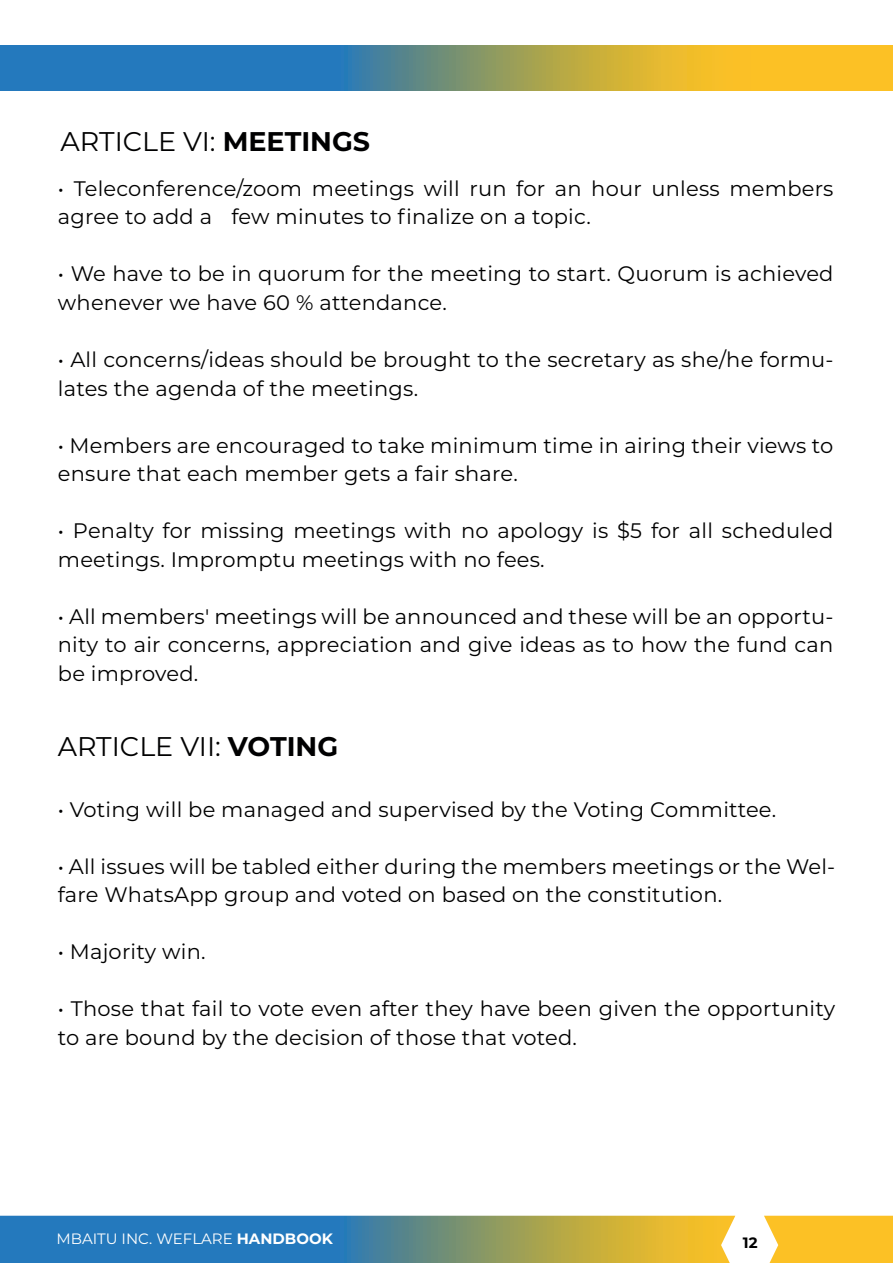
<style>
.page{position:relative;width:893px;height:1263px;background:#fff}
.page>*{position:absolute;margin:0;border:0;box-sizing:border-box;transform-origin:0 0}
.t1{font:27px "Montserrat";color:#000001}
.t2{font:21px/28.5px "Montserrat";letter-spacing:.01em;color:#000001}
.t3{font:15px "Montserrat";color:#fff}
.t4{font:700 15px "Montserrat";color:#000001}
.s1{font-weight:700}
</style>
<div class="page">
<svg style="left:0;top:46px;width:893px;height:44px;background:#819776"></svg>
<svg style="left:0;top:1216px;width:893px;height:47px;background:#819a81"></svg>
<p class="t1" style="left:61px;top:123px;width:311px">ARTICLE VI: <span class="s1">MEETINGS</span></p>
<p class="t2" style="left:58px;top:174px;width:777px">• Teleconference/zoom meetings will run for an hour unless members agree to add a few minutes to finalize on a topic.</p>
<p class="t2" style="left:58px;top:259px;width:777px">• We have to be in quorum for the meeting to start. Quorum is achieved whenever we have 60 % attendance.</p>
<p class="t2" style="left:58px;top:345px;width:777px">• All concerns/ideas should be brought to the secretary as she/he formu&shy;lates the agenda of the meetings.</p>
<p class="t2" style="left:58px;top:430px;width:777px">• Members are encouraged to take minimum time in airing their views to ensure that each member gets a fair share.</p>
<p class="t2" style="left:58px;top:515px;width:777px">• Penalty for missing meetings with no apology is $5 for all scheduled meetings. Impromptu meetings with no fees.</p>
<p class="t2" style="left:58px;top:601px;width:777px;text-align:justify">• All members' meetings will be announced and these will be an opportu&shy;nity to air concerns, appreciation and give ideas as to how the fund can be improved.</p>
<p class="t1" style="left:58px;top:728px;width:282px">ARTICLE VII: <span class="s1">VOTING</span></p>
<p class="t2" style="left:58px;top:794px;width:720px">• Voting will be managed and supervised by the Voting Committee.</p>
<p class="t2" style="left:58px;top:851px;width:779px">• All issues will be tabled either during the members meetings or the Wel&shy;fare WhatsApp group and voted on based on the constitution.</p>
<p class="t2" style="left:58px;top:937px;width:149px">• Majority win.</p>
<p class="t2" style="left:58px;top:994px;width:779px">• Those that fail to vote even after they have been given the opportunity to are bound by the decision of those that voted.</p>
<p class="t3" style="left:56px;top:1228px;width:278px">MBAITU INC. WEFLARE <span class="s1">HANDBOOK</span></p>
<p class="t4" style="left:743px;top:1231px;width:16px">12</p>
</div>
